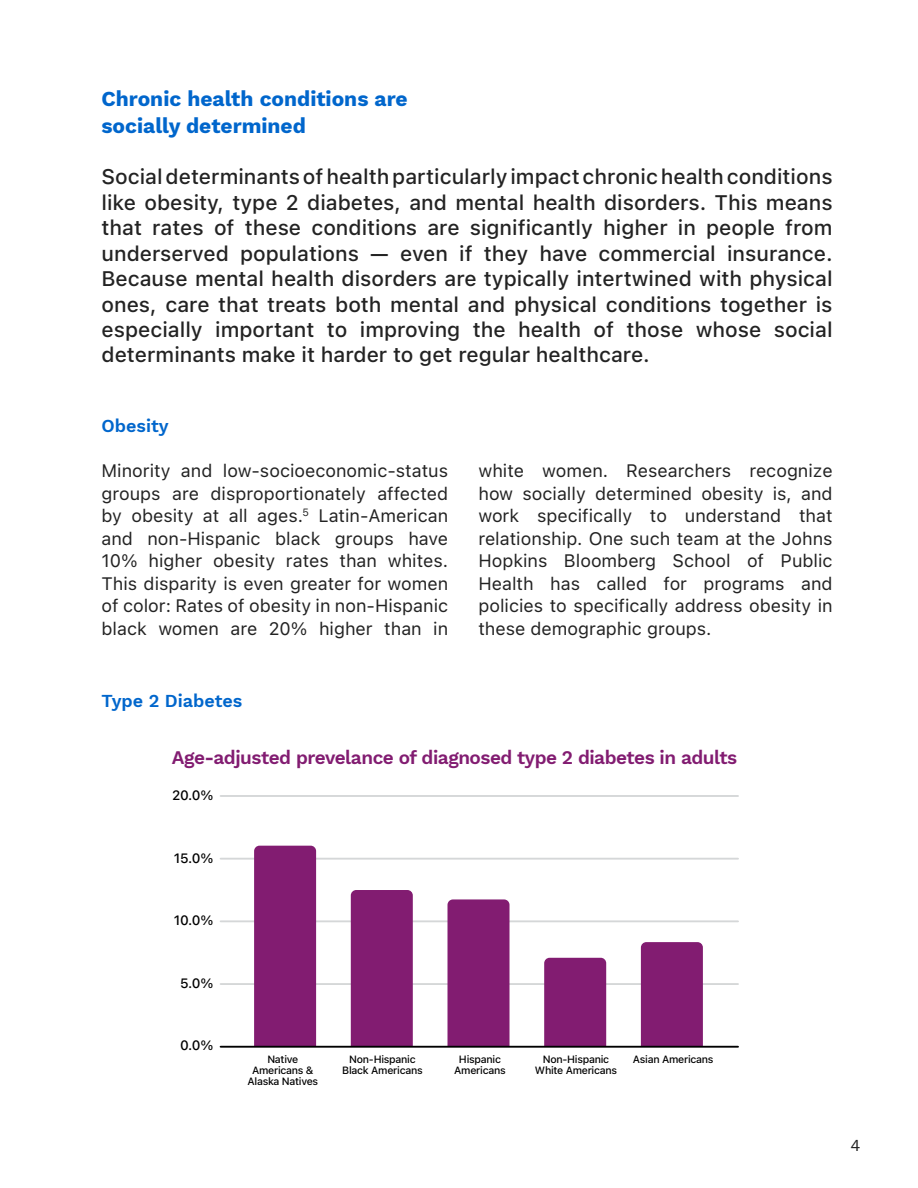
<style>
.page{position:relative;width:918px;height:1188px;background:#fff}
.page>*{position:absolute;margin:0;border:0;box-sizing:border-box;transform-origin:0 0}
.t1{font:500 21px/25.5px "SF Pro Text";color:#232323;text-align:justify}
.t2{font:700 21px/27px "Work Sans";color:#06c}
.t3{font:600 18.9px "Work Sans";letter-spacing:-.025em;color:#821c71}
.t4{font:18px/22.5px "SF Pro Text";color:#232323;text-align:justify}
.t5{font:600 18px "Work Sans";color:#06c}
.t6{font:16.5px "Work Sans";color:#232323}
.t7{font:500 13.5px "SF Pro Text";color:#000}
.t8{font:500 10.5px/10.9px "SF Pro Text";letter-spacing:-.025em;color:#000;text-align:center}
</style>
<div class="page">
<hr style="left:221px;top:795px;width:517px;height:2px;background:#d5d7d8">
<hr style="left:221px;top:858px;width:517px;height:2px;background:#d5d7d8">
<hr style="left:221px;top:920px;width:517px;height:2px;background:#d5d7d8">
<hr style="left:221px;top:983px;width:517px;height:2px;background:#d5d7d8">
<div style="left:254px;top:846px;width:62px;height:200px;background:#821c71"></div>
<div style="left:351px;top:890px;width:62px;height:156px;background:#821c71"></div>
<div style="left:448px;top:899px;width:62px;height:147px;background:#821c71"></div>
<div style="left:544px;top:958px;width:62px;height:88px;background:#821c71"></div>
<div style="left:641px;top:942px;width:62px;height:104px;background:#821c71"></div>
<hr style="left:221px;top:1046px;width:517px;height:2px;background:#000">
<p class="t2" style="left:102px;top:84px;width:308px">Chronic health conditions are socially determined</p>
<p class="t1" style="left:102px;top:164px;width:733px">Social determinants of health particularly impact chronic health conditions like obesity, type 2 diabetes, and mental health disorders. This means that rates of these conditions are significantly higher in people from underserved populations — even if they have commercial insurance.<br>Because mental health disorders are typically intertwined with physical ones, care that treats both mental and physical conditions together is especially important to improving the health of those whose social determinants make it harder to get regular healthcare.</p>
<p class="t5" style="left:102px;top:412px;width:69px">Obesity</p>
<p class="t4" style="left:102px;top:460px;width:348px">Minority and low-socioeconomic-status groups are disproportionately affected by obesity at all ages.<sup>5</sup> Latin-American and non-Hispanic black groups have 10% higher obesity rates than whites.<br>This disparity is even greater for women of color: Rates of obesity in non-Hispanic black women are 20% higher than in</p>
<p class="t4" style="left:478px;top:460px;width:356px">white women. Researchers recognize how socially determined obesity is, and work specifically to understand that relationship. One such team at the Johns Hopkins Bloomberg School of Public Health has called for programs and policies to specifically address obesity in these demographic groups.</p>
<p class="t5" style="left:102px;top:687px;width:142px">Type 2 Diabetes</p>
<p class="t3" style="left:172px;top:744px;width:567px">Age-adjusted prevelance of diagnosed type 2 diabetes in adults</p>
<p class="t7" style="left:172px;top:788px;width:43px">20.0%</p>
<p class="t7" style="left:174px;top:850px;width:41px">15.0%</p>
<p class="t7" style="left:174px;top:913px;width:41px">10.0%</p>
<p class="t7" style="left:180px;top:975px;width:35px">5.0%</p>
<p class="t7" style="left:180px;top:1038px;width:35px">0.0%</p>
<p class="t8" style="left:247px;top:1054px;width:72px">Native<br>Americans &amp;<br>Alaska Natives</p>
<p class="t8" style="left:342px;top:1054px;width:82px">Non-Hispanic<br>Black Americans</p>
<p class="t8" style="left:535px;top:1054px;width:84px">Non-Hispanic<br>White Americans</p>
<p class="t8" style="left:459px;top:1054px;width:44px">Hispanic</p>
<p class="t8" style="left:633px;top:1054px;width:82px">Asian Americans</p>
<p class="t8" style="left:454px;top:1065px;width:53px">Americans</p>
<p class="t6" style="left:850px;top:1133px;width:12px">4</p>
</div>
